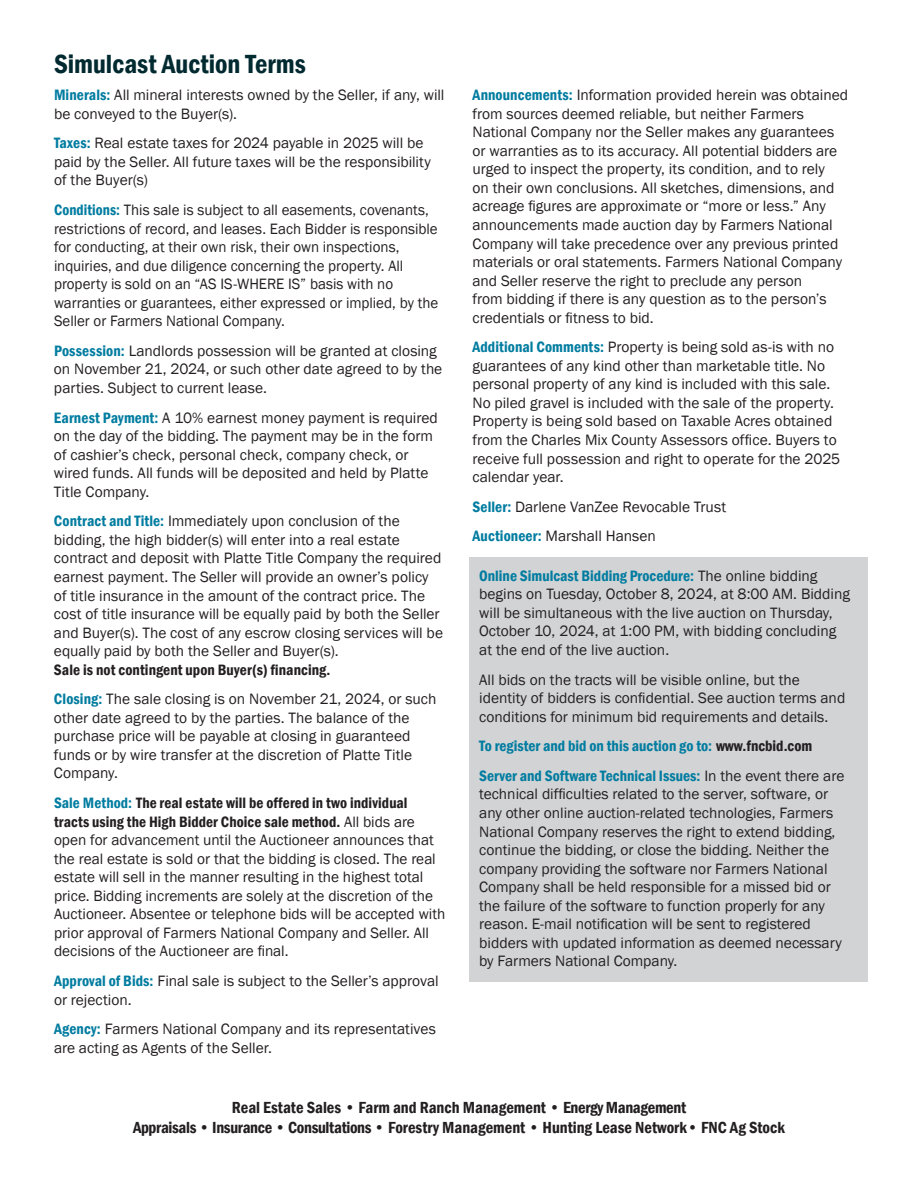
<style>
.page{position:relative;width:918px;height:1188px;background:#fff}
.page>*{position:absolute;margin:0;border:0;box-sizing:border-box;transform-origin:0 0}
.t1{font:600 condensed 27px "Franklin Gothic";color:#002930}
.t2{font:600 condensed 16.5px "Franklin Gothic";color:#231f20}
.Paragraph_Style_1{font:15.45px/18.6px "Franklin Gothic";color:#231f20}
.Paragraph_Style_1-2{font:600 condensed 15.45px "Franklin Gothic";color:#007ca0}
.s1{font-weight:600;font-stretch:condensed;color:#007ca0}
.s2{font-weight:600;font-stretch:condensed}
.s3{color:#231f20}
</style>
<div class="page">
<div style="left:469px;top:557px;width:399px;height:425px;background:#d2d3d5"></div>
<p class="t1" style="left:54px;top:46px;width:253px">Simulcast Auction Terms</p>
<p class="Paragraph_Style_1" style="left:54px;top:86px;width:392px"><span class="s1">Minerals:</span> All mineral interests owned by the Seller, if any, will be conveyed to the Buyer(s).</p>
<p class="Paragraph_Style_1" style="left:54px;top:134px;width:378px"><span class="s1">Taxes:</span> Real estate taxes for 2024 payable in 2025 will be paid by the Seller. All future taxes will be the responsibility of the Buyer(s)</p>
<p class="Paragraph_Style_1" style="left:54px;top:201px;width:386px"><span class="s1">Conditions:</span> This sale is subject to all easements, covenants, restrictions of record, and leases. Each Bidder is responsible for conducting, at their own risk, their own inspections, inquiries, and due diligence concerning the property. All property is sold on an “AS IS-WHERE IS” basis with no warranties or guarantees, either expressed or implied, by the Seller or Farmers National Company.</p>
<p class="Paragraph_Style_1" style="left:54px;top:342px;width:390px"><span class="s1">Possession:</span> Landlords possession will be granted at closing on November 21, 2024, or such other date agreed to by the parties. Subject to current lease.</p>
<p class="Paragraph_Style_1" style="left:54px;top:408px;width:385px"><span class="s1">Earnest Payment:</span> A 10% earnest money payment is required on the day of the bidding. The payment may be in the form of cashier’s check, personal check, company check, or wired funds. All funds will be deposited and held by Platte Title Company.</p>
<p class="Paragraph_Style_1" style="left:54px;top:512px;width:391px"><span class="s1">Contract and Title:</span> Immediately upon conclusion of the bidding, the high bidder(s) will enter into a real estate contract and deposit with Platte Title Company the required earnest payment. The Seller will provide an owner’s policy of title insurance in the amount of the contract price. The cost of title insurance will be equally paid by both the Seller and Buyer(s). The cost of any escrow closing services will be equally paid by both the Seller and Buyer(s).<br><span class="s2">Sale is not contingent upon Buyer(s) financing.</span></p>
<p class="Paragraph_Style_1" style="left:54px;top:690px;width:384px"><span class="s1">Closing:</span> The sale closing is on November 21, 2024, or such other date agreed to by the parties. The balance of the purchase price will be payable at closing in guaranteed funds or by wire transfer at the discretion of Platte Title Company.</p>
<p class="Paragraph_Style_1" style="left:54px;top:794px;width:393px"><span class="s1">Sale Method:</span> <span class="s2">The real estate will be offered in two individual tracts using the High Bidder Choice sale method.</span> All bids are open for advancement until the Auctioneer announces that the real estate is sold or that the bidding is closed. The real estate will sell in the manner resulting in the highest total price. Bidding increments are solely at the discretion of the Auctioneer. Absentee or telephone bids will be accepted with prior approval of Farmers National Company and Seller. All decisions of the Auctioneer are final.</p>
<p class="Paragraph_Style_1" style="left:54px;top:972px;width:386px"><span class="s1">Approval of Bids:</span> Final sale is subject to the Seller’s approval or rejection.</p>
<p class="Paragraph_Style_1" style="left:54px;top:1020px;width:383px"><span class="s1">Agency:</span> Farmers National Company and its representatives are acting as Agents of the Seller.</p>
<p class="Paragraph_Style_1" style="left:472px;top:86px;width:377px"><span class="s1">Announcements:</span> Information provided herein was obtained from sources deemed reliable, but neither Farmers National Company nor the Seller makes any guarantees or warranties as to its accuracy. All potential bidders are urged to inspect the property, its condition, and to rely<br>on their own conclusions. All sketches, dimensions, and acreage figures are approximate or “more or less.” Any announcements made auction day by Farmers National Company will take precedence over any previous printed materials or oral statements. Farmers National Company and Seller reserve the right to preclude any person<br>from bidding if there is any question as to the person’s credentials or fitness to bid.</p>
<p class="Paragraph_Style_1" style="left:472px;top:338px;width:369px"><span class="s1">Additional Comments:</span> Property is being sold as-is with no guarantees of any kind other than marketable title. No personal property of any kind is included with this sale.<br>No piled gravel is included with the sale of the property.<br>Property is being sold based on Taxable Acres obtained from the Charles Mix County Assessors office. Buyers to receive full possession and right to operate for the 2025 calendar year.</p>
<p class="Paragraph_Style_1" style="left:472px;top:498px;width:255px"><span class="s1">Seller:</span> Darlene VanZee Revocable Trust</p>
<p class="Paragraph_Style_1" style="left:472px;top:527px;width:185px"><span class="s1">Auctioneer:</span> Marshall Hansen</p>
<p class="Paragraph_Style_1" style="left:479px;top:567px;width:372px"><span class="s1">Online Simulcast Bidding Procedure:</span> The online bidding begins on Tuesday, October 8, 2024, at 8:00 AM. Bidding will be simultaneous with the live auction on Thursday, October 10, 2024, at 1:00 PM, with bidding concluding at the end of the live auction.</p>
<p class="Paragraph_Style_1" style="left:479px;top:671px;width:368px">All bids on the tracts will be visible online, but the identity of bidders is confidential. See auction terms and conditions for minimum bid requirements and details.</p>
<p class="Paragraph_Style_1-2" style="left:479px;top:736px;width:335px">To register and bid on this auction go to: <span class="s3">www.fncbid.com</span></p>
<p class="Paragraph_Style_1" style="left:479px;top:767px;width:367px"><span class="s1">Server and Software Technical Issues:</span> In the event there are technical difficulties related to the server, software, or any other online auction-related technologies, Farmers National Company reserves the right to extend bidding, continue the bidding, or close the bidding. Neither the company providing the software nor Farmers National Company shall be held responsible for a missed bid or the failure of the software to function properly for any reason. E-mail notification will be sent to registered bidders with updated information as deemed necessary by Farmers National Company.</p>
<p class="t2" style="left:232px;top:1097px;width:456px">Real Estate Sales • Farm and Ranch Management • Energy Management</p>
<p class="t2" style="left:133px;top:1117px;width:653px">Appraisals • Insurance • Consultations • Forestry Management • Hunting Lease Network• FNC Ag Stock</p>
</div>
